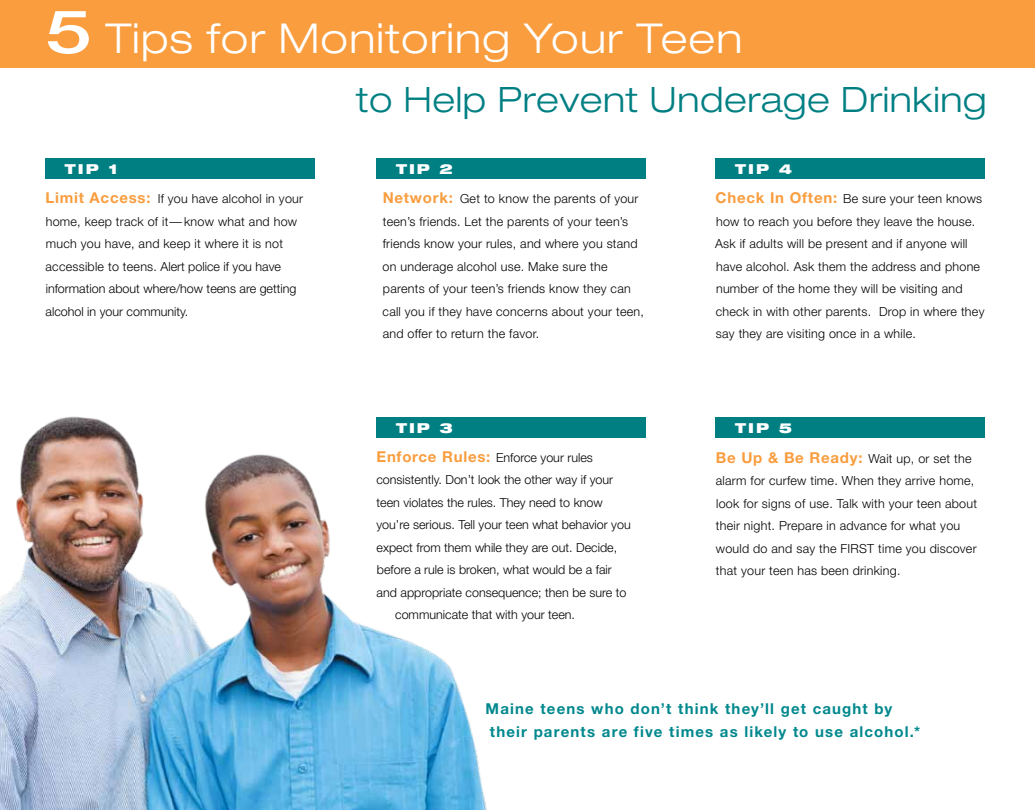
<style>
.page{position:relative;width:1035px;height:810px;background:#fff}
.page>*{position:absolute;margin:0;border:0;box-sizing:border-box;transform-origin:0 0}
.t1{font:300 expanded 41.25px "Helvetica Neue";letter-spacing:.03em;color:#fff}
.t2{font:300 expanded 35px "Helvetica Neue";letter-spacing:.02em;color:#007f83}
.t3{font:700 15px/22.5px "Helvetica Neue";letter-spacing:.075em;color:#00888d}
.t4{font:900 expanded 13.75px "Helvetica Neue";letter-spacing:.15em;color:#fff}
.t5{font:300 12.5px/22.5px "Helvetica Neue";letter-spacing:.02em;color:#000}
.t6{font:300 12.5px "Helvetica Neue";color:#000}
.s1{font-weight:500;font-stretch:normal;font-size:60px}
.s2{font-weight:700;font-size:15px;color:#f99d3e}
</style>
<div class="page">
<div style="left:45px;top:158px;width:270px;height:21px;background:#007f83"></div>
<div style="left:376px;top:158px;width:270px;height:21px;background:#007f83"></div>
<div style="left:715px;top:158px;width:270px;height:21px;background:#007f83"></div>
<div style="left:376px;top:417px;width:270px;height:21px;background:#007f83"></div>
<div style="left:715px;top:417px;width:270px;height:21px;background:#007f83"></div>
<div style="left:0;top:0;width:1035px;height:68px;background:#f99d3e"></div>
<img style="left:0;top:416px;width:487px;height:394px">
<h1 class="t1" style="left:45px;top:14px;width:699px"><span class="s1">5</span> Tips for Monitoring Your Teen</h1>
<h2 class="t2" style="left:356px;top:79px;width:632px">to Help Prevent Underage Drinking</h2>
<p class="t4" style="left:65px;top:160px;width:54px">TIP 1</p>
<p class="t4" style="left:396px;top:160px;width:58px">TIP 2</p>
<p class="t4" style="left:735px;top:160px;width:58px">TIP 4</p>
<p class="t5" style="left:383px;top:187px;width:263px"><span class="s2">Network:</span> Get to know the parents of your teen’s friends. Let the parents of your teen’s friends know your rules, and where you stand on underage alcohol use. Make sure the parents of your teen’s friends know they can call you if they have concerns about your teen, and offer to return the favor.</p>
<p class="t5" style="left:715px;top:187px;width:271px"><span class="s2">Check In Often:</span> Be sure your teen knows how to reach you before they leave the house.<br>Ask if adults will be present and if anyone will have alcohol. Ask them the address and phone number of the home they will be visiting and check in with other parents. Drop in where they say they are visiting once in a while.</p>
<p class="t5" style="left:45px;top:187px;width:259px"><span class="s2">Limit Access:</span> If you have alcohol in your home, keep track of it— know what and how much you have, and keep it where it is not accessible to teens. Alert police if you have information about where/how teens are getting alcohol in your community.</p>
<p class="t4" style="left:396px;top:419px;width:58px">TIP 3</p>
<p class="t6" style="left:377px;top:450px;width:218px"><span class="s2">Enforce Rules:</span> Enforce your rules</p>
<p class="t6" style="left:376px;top:472px;width:238px">consistently. Don’t look the other way if your</p>
<p class="t6" style="left:377px;top:495px;width:228px">teen violates the rules. They need to know</p>
<p class="t6" style="left:377px;top:517px;width:256px">you’re serious. Tell your teen what behavior you</p>
<p class="t6" style="left:377px;top:540px;width:242px">expect from them while they are out. Decide,</p>
<p class="t6" style="left:377px;top:562px;width:237px">before a rule is broken, what would be a fair</p>
<p class="t6" style="left:377px;top:585px;width:251px">and appropriate consequence; then be sure to</p>
<p class="t6" style="left:395px;top:607px;width:181px">communicate that with your teen.</p>
<p class="t4" style="left:735px;top:420px;width:58px">TIP 5</p>
<p class="t5" style="left:716px;top:447px;width:263px"><span class="s2">Be Up &amp; Be Ready:</span> Wait up, or set the alarm for curfew time. When they arrive home, look for signs of use. Talk with your teen about their night. Prepare in advance for what you would do and say the FIRST time you discover that your teen has been drinking.</p>
<p class="t3" style="left:486px;top:697px;width:436px">Maine teens who don’t think they’ll get caught by their parents are five times as likely to use alcohol.*</p>
</div>
